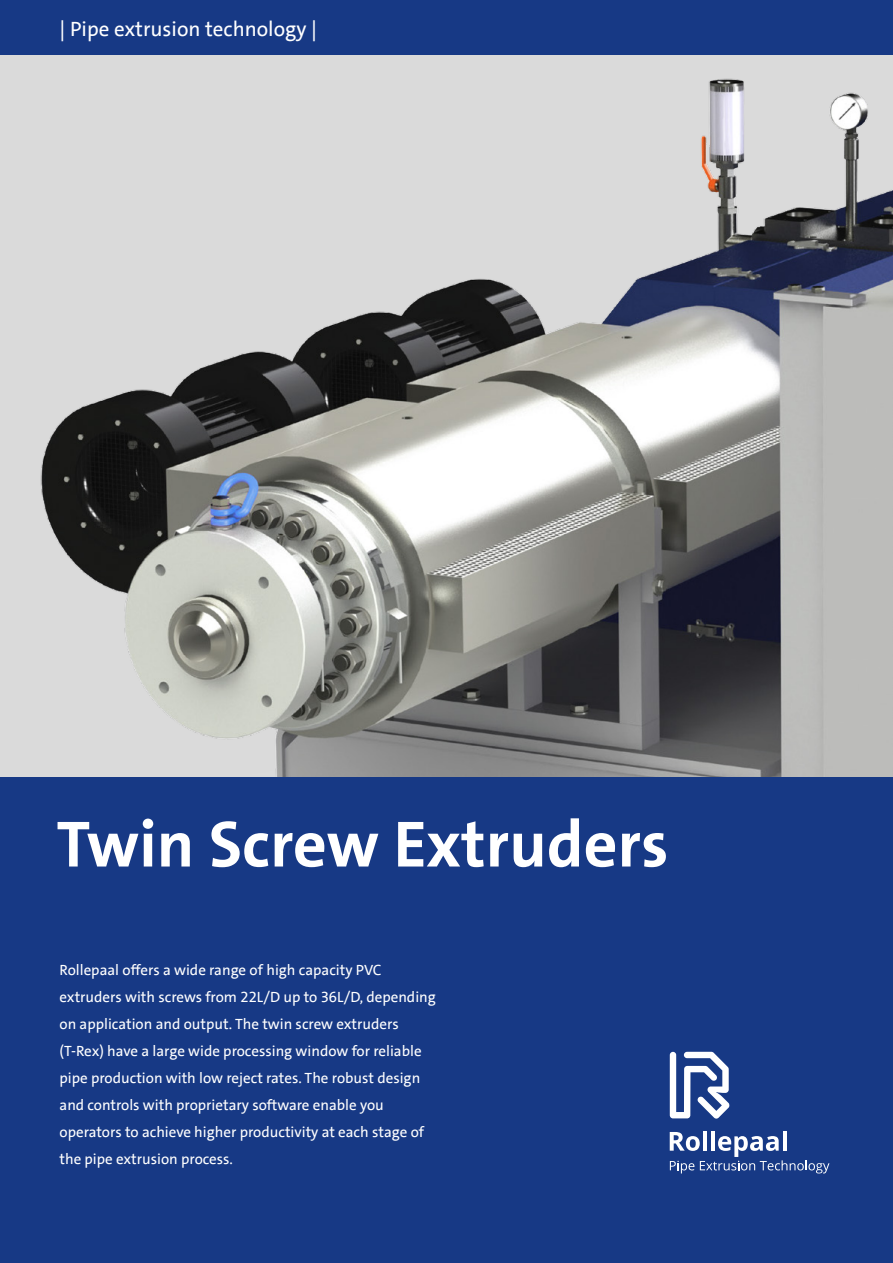
<style>
.page{position:relative;width:893px;height:1263px;background:#fff}
.page>*{position:absolute;margin:0;border:0;box-sizing:border-box;transform-origin:0 0}
.t1{font:700 66px "The Sans LT";color:#fff}
.t2{font:21px "The Sans LT";color:#fff}
.t3{font:15px/27px "The Sans LT";color:#fff}
</style>
<div class="page">
<div style="left:0;top:0;width:893px;height:55px;background:#173985"></div>
<div style="left:0;top:776px;width:893px;height:487px;background:#173985"></div>
<svg style="left:670px;top:1052px;width:60px;height:66px"></svg>
<hr style="left:703px;top:1131px;width:4px;height:20px;background:#fff">
<hr style="left:711px;top:1131px;width:4px;height:20px;background:#fff">
<hr style="left:783px;top:1131px;width:4px;height:20px;background:#fff">
<svg style="left:670px;top:1132px;width:159px;height:41px"></svg>
<img style="left:0;top:55px;width:893px;height:721px">
<h2 class="t2" style="left:60px;top:15px;width:259px">| Pipe extrusion technology |</h2>
<h1 class="t1" style="left:57px;top:802px;width:613px">Twin Screw Extruders</h1>
<p class="t3" style="left:60px;top:956px;width:378px">Rollepaal offers a wide range of high capacity PVC extruders with screws from 22L/D up to 36L/D, depending on application and output. The twin screw extruders (T-Rex) have a large wide processing window for reliable pipe production with low reject rates. The robust design and controls with proprietary software enable you operators to achieve higher productivity at each stage of the pipe extrusion process.</p>
</div>
